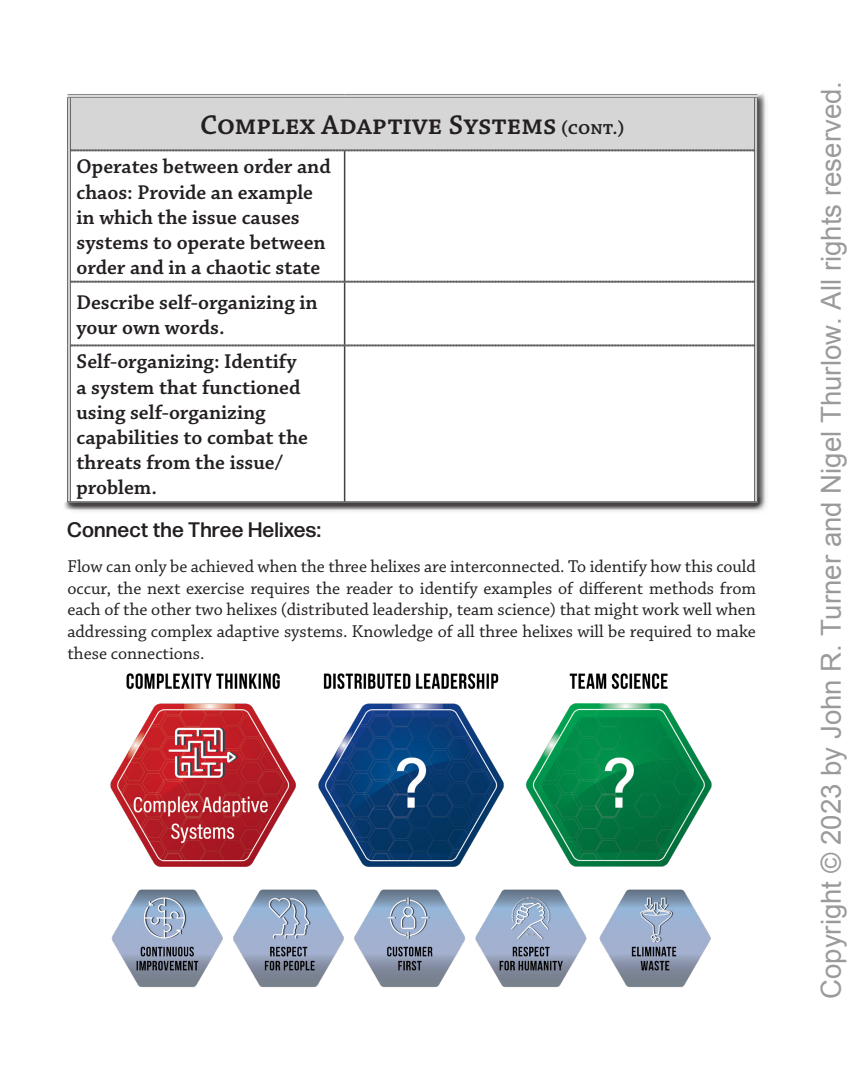
<style>
.page{position:relative;width:864px;height:1080px;background:#fff}
.page>*{position:absolute;margin:0;border:0;box-sizing:border-box;transform-origin:0 0}
.t1{font:600 28.5px "Chaparral Pro";color:#231f20}
.t2{font:27.6px "Arial";color:rgb(0 0 0/.4)}
.t3{font:600 21px/25.2px "Chaparral Pro";color:#231f20}
.header1_-_no_toc{font:500 21px "Forma DJR Display";letter-spacing:.04em;color:#231f20}
.no-indent{font:18px/21.6px "Chaparral Pro";color:#231f20;text-align:justify}
.s1{font-size:19.5px}
.s2{color:#fefefe}
</style>
<div class="page">
<div style="left:62px;top:90px;width:703px;height:420px;background:#231f20;opacity:.75"></div>
<div style="left:69px;top:96px;width:687px;height:54px;background:#d6d6d6"></div>
<svg style="left:71px;top:151px;width:683px;height:351px"></svg>
<hr style="left:68px;top:97px;width:2px;height:53px;background:#fff">
<hr style="left:754px;top:97px;width:4px;height:53px;background:#cecece">
<hr style="left:68px;top:150px;width:2px;height:132px;background:#fff">
<hr style="left:754px;top:150px;width:4px;height:132px;background:#cecece">
<hr style="left:68px;top:282px;width:2px;height:63px;background:#fff">
<hr style="left:754px;top:282px;width:4px;height:63px;background:#cecece">
<hr style="left:68px;top:345px;width:2px;height:157px;background:#fff">
<hr style="left:754px;top:345px;width:4px;height:157px;background:#cecece">
<hr style="left:68px;top:94px;width:277px;height:4px;background:#d8d8d8">
<hr style="left:345px;top:94px;width:413px;height:4px;background:#d8d8d8">
<svg style="left:71px;top:150px;width:683px;height:1px"></svg>
<svg style="left:71px;top:281px;width:683px;height:2px"></svg>
<svg style="left:71px;top:345px;width:683px;height:1px"></svg>
<hr style="left:344px;top:151px;width:1px;height:130px;background:#414142">
<hr style="left:344px;top:282px;width:1px;height:63px;background:#414142">
<hr style="left:344px;top:346px;width:1px;height:156px;background:#414142">
<hr style="left:67px;top:97px;width:1px;height:53px;background:#414142">
<hr style="left:70px;top:97px;width:1px;height:53px;background:#414142">
<hr style="left:754px;top:97px;width:1px;height:53px;background:#414142">
<hr style="left:757px;top:97px;width:1px;height:53px;background:#414142">
<hr style="left:67px;top:150px;width:1px;height:132px;background:#414142">
<hr style="left:70px;top:150px;width:1px;height:132px;background:#414142">
<hr style="left:754px;top:150px;width:1px;height:132px;background:#414142">
<hr style="left:757px;top:150px;width:1px;height:132px;background:#414142">
<hr style="left:67px;top:282px;width:1px;height:63px;background:#414142">
<hr style="left:70px;top:282px;width:1px;height:63px;background:#414142">
<hr style="left:754px;top:282px;width:1px;height:63px;background:#414142">
<hr style="left:757px;top:282px;width:1px;height:63px;background:#414142">
<hr style="left:67px;top:345px;width:1px;height:157px;background:#414142">
<hr style="left:70px;top:345px;width:1px;height:157px;background:#414142">
<hr style="left:754px;top:345px;width:1px;height:157px;background:#414142">
<hr style="left:757px;top:345px;width:1px;height:157px;background:#414142">
<hr style="left:68px;top:502px;width:277px;height:1px;background:#666">
<hr style="left:345px;top:502px;width:413px;height:1px;background:#666">
<hr style="left:68px;top:94px;width:277px;height:1px;background:#666">
<hr style="left:68px;top:97px;width:277px;height:1px;background:#666">
<hr style="left:345px;top:94px;width:413px;height:1px;background:#666">
<hr style="left:345px;top:97px;width:413px;height:1px;background:#666">
<img style="left:110px;top:673px;width:602px;height:315px">
<h1 class="t1" style="left:200px;top:108px;width:426px">Complex Adaptive Systems <span class="s1">(cont.)</span></h1>
<p class="t3" style="left:76px;top:155px;width:256px">Operates between order and chaos: Provide an example in which the issue causes systems to operate between order and in a chaotic state<span class="s2">.</span></p>
<p class="t3" style="left:76px;top:290px;width:243px">Describe self-organizing in your own words.</p>
<p class="t3" style="left:76px;top:350px;width:233px">Self-organizing: Identify a system that functioned using self-organizing capabilities to combat the threats from the issue/ problem.</p>
<p class="header1_-_no_toc" style="left:68px;top:517px;width:255px">Connect the Three Helixes:</p>
<p class="no-indent" style="left:68px;top:556px;width:690px">Flow can only be achieved when the three helixes are interconnected. To identify how this could occur, the next exercise requires the reader to identify examples of different methods from each of the other two helixes (distributed leadership, team science) that might work well when addressing complex adaptive systems. Knowledge of all three helixes will be required to make these connections.</p>
<h2 class="t2" style="left:813px;top:999px;width:919px;rotate:-90deg">Copyright © 2023 by John R. Turner and Nigel Thurlow. All rights reserved.</h2>
</div>
